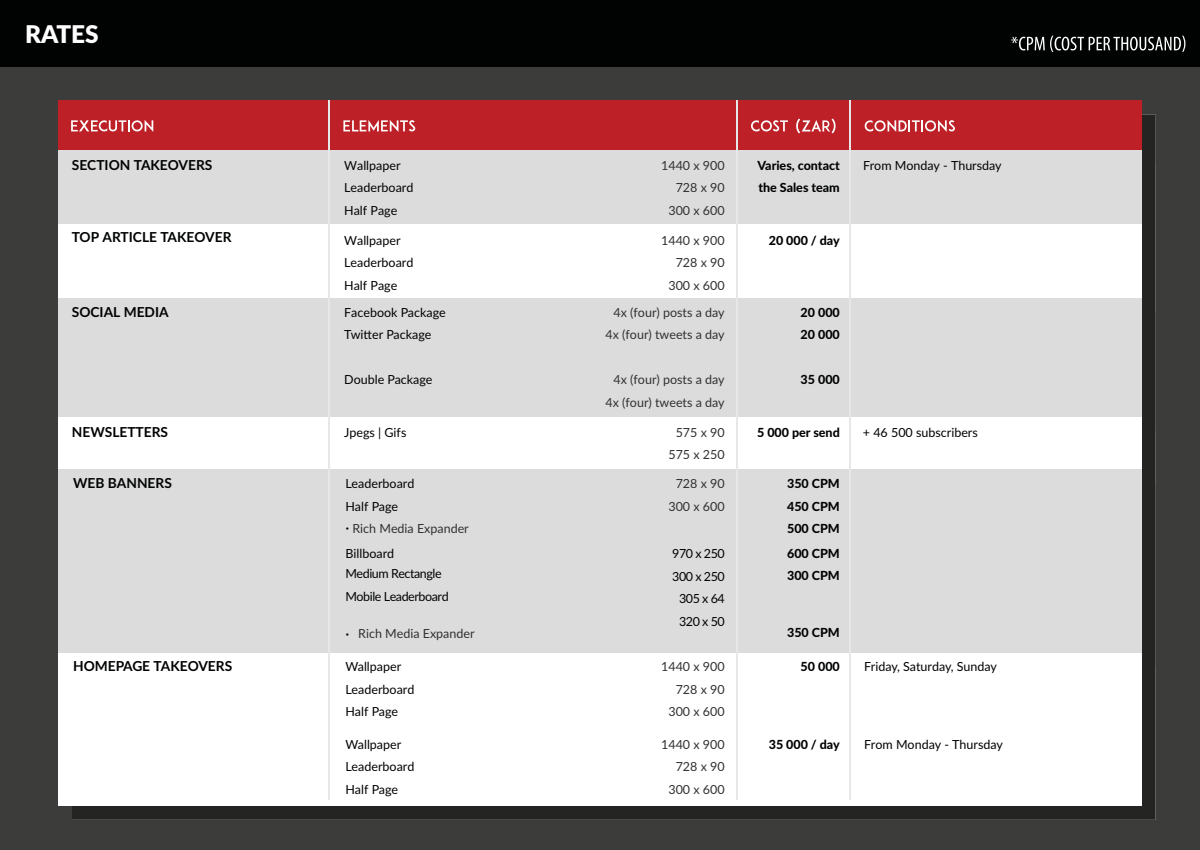
<style>
.page{position:relative;width:1200px;height:850px;background:#fff}
.page>*{position:absolute;margin:0;border:0;box-sizing:border-box;transform-origin:0 0}
.t1{font:900 24.38px "Lato";color:#fff}
.t2{font:15px "Lato";color:#010202}
.t3{font:700 13.75px "Lato";color:#010202}
.t4{font:12.5px/22.5px "Lato";color:#010202}
.t5{font:12.5px/22.5px "Lato";color:#323131;text-align:center}
.t6{font:800 12.5px/22.5px "Lato";color:#010202}
.t7{font:12.5px/22.5px "Lato";letter-spacing:-.035em;color:#010202;text-align:center}
</style>
<div class="page">
<div style="left:0;top:67px;width:1200px;height:783px;background:#3c3c3b"></div>
<div style="left:0;top:0;width:1200px;height:67px;background:#010202"></div>
<svg style="left:1011px;top:36px;width:174px;height:16px"></svg>
<div style="left:72px;top:114px;width:1084px;height:706px;background:#242423"></div>
<div style="left:58px;top:149px;width:1084px;height:657px;background:#fff"></div>
<div style="left:58px;top:298px;width:1084px;height:119px;background:#dcdcdc"></div>
<div style="left:58px;top:469px;width:1084px;height:184px;background:#dcdcdc"></div>
<div style="left:58px;top:101px;width:1084px;height:49px;background:#bd2026"></div>
<svg style="left:71px;top:120px;width:82px;height:12px"></svg>
<svg style="left:343px;top:120px;width:72px;height:12px"></svg>
<svg style="left:865px;top:120px;width:90px;height:12px"></svg>
<svg style="left:751px;top:120px;width:37px;height:11px"></svg>
<svg style="left:796px;top:118px;width:40px;height:15px"></svg>
<div style="left:58px;top:151px;width:1084px;height:73px;background:#dcdcdc"></div>
<hr style="left:329px;top:101px;width:1px;height:699px;background:#e6e7e7">
<hr style="left:736px;top:101px;width:1px;height:699px;background:#e6e7e7">
<hr style="left:850px;top:101px;width:1px;height:699px;background:#e6e7e7">
<h1 class="t1" style="left:25px;top:20px;width:75px">RATES</h1>
<p class="t3" style="left:72px;top:160px;width:142px">SECTION TAKEOVERS</p>
<p class="t4" style="left:344px;top:155px;width:71px">Wallpaper<br>Leaderboard<br>Half Page</p>
<p class="t6" style="left:757px;top:154px;width:84px">Varies, contact</p>
<p class="t4" style="left:863px;top:155px;width:140px">From Monday - Thursday</p>
<p class="t5" style="left:661px;top:155px;width:65px;text-align:right">1440 x 900<br>728 x 90<br>300 x 600</p>
<p class="t6" style="left:758px;top:177px;width:83px">the Sales team</p>
<p class="t3" style="left:72px;top:232px;width:161px">TOP ARTICLE TAKEOVER</p>
<p class="t4" style="left:344px;top:230px;width:71px">Wallpaper<br>Leaderboard<br>Half Page</p>
<p class="t5" style="left:661px;top:230px;width:65px">1440 x 900</p>
<p class="t6" style="left:769px;top:229px;width:73px">20 000 / day</p>
<p class="t5" style="left:668px;top:253px;width:58px">728 x 90<br>300 x 600</p>
<p class="t3" style="left:72px;top:307px;width:98px">SOCIAL MEDIA</p>
<p class="t4" style="left:344px;top:302px;width:103px">Facebook Package<br>Twi-er Package</p>
<p class="t4" style="left:344px;top:370px;width:90px">Double Package</p>
<p class="t5" style="left:606px;top:302px;width:121px;text-align:right">4x (four) posts a day<br>4x (four) tweets a day</p>
<p class="t5" style="left:606px;top:370px;width:121px;text-align:right">4x (four) posts a day<br>4x (four) tweets a day</p>
<p class="t6" style="left:801px;top:301px;width:41px">20 000<br>20 000</p>
<p class="t6" style="left:801px;top:369px;width:41px">35 000</p>
<p class="t3" style="left:72px;top:427px;width:98px">NEWSLETTERS</p>
<p class="t4" style="left:344px;top:422px;width:64px">Jpegs | Gifs</p>
<p class="t5" style="left:676px;top:422px;width:50px">575 x 90</p>
<p class="t6" style="left:757px;top:421px;width:84px">5 000 per send</p>
<p class="t5" style="left:668px;top:445px;width:58px">575 x 250</p>
<p class="t3" style="left:73px;top:478px;width:100px">WEB BANNERS</p>
<p class="t4" style="left:345px;top:473px;width:71px">Leaderboard<br>Half Page</p>
<p class="t2" style="left:345px;top:522px;width:5px">·</p>
<p class="t5" style="left:352px;top:518px;width:118px">Rich Media Expander</p>
<p class="t4" style="left:345px;top:543px;width:50px">Billboard</p>
<p class="t7" style="left:345px;top:563px;width:105px;text-align:left">Medium Rectangle<br>Mobile Leaderboard</p>
<p class="t5" style="left:358px;top:623px;width:118px">Rich Media Expander</p>
<p class="t2" style="left:345px;top:628px;width:5px">·</p>
<p class="t5" style="left:668px;top:473px;width:58px">728 x 90<br>300 x 600</p>
<p class="t7" style="left:672px;top:543px;width:54px">970 x 250<br>300 x 250<br>305 x 64<br>320 x 50</p>
<p class="t6" style="left:787px;top:473px;width:54px;text-align:justify">350 CPM 450 CPM 500 CPM</p>
<p class="t6" style="left:787px;top:543px;width:54px">600 CPM</p>
<p class="t6" style="left:787px;top:564px;width:54px">300 CPM</p>
<p class="t6" style="left:787px;top:622px;width:54px">350 CPM</p>
<p class="t4" style="left:863px;top:422px;width:116px">+ 46 500 subscribers</p>
<p class="t3" style="left:73px;top:661px;width:161px">HOMEPAGE TAKEOVERS</p>
<p class="t4" style="left:345px;top:657px;width:71px">Wallpaper<br>Leaderboard<br>Half Page</p>
<p class="t5" style="left:661px;top:657px;width:65px">1440 x 900</p>
<p class="t6" style="left:801px;top:656px;width:41px">50 000</p>
<p class="t4" style="left:864px;top:657px;width:134px">Friday, Saturday, Sunday</p>
<p class="t5" style="left:668px;top:679px;width:58px">728 x 90<br>300 x 600</p>
<p class="t4" style="left:345px;top:734px;width:71px">Wallpaper<br>Leaderboard<br>Half Page</p>
<p class="t5" style="left:661px;top:734px;width:65px">1440 x 900</p>
<p class="t6" style="left:769px;top:733px;width:73px">35 000 / day</p>
<p class="t4" style="left:864px;top:734px;width:140px">From Monday - Thursday</p>
<p class="t5" style="left:668px;top:757px;width:58px">728 x 90<br>300 x 600</p>
</div>
